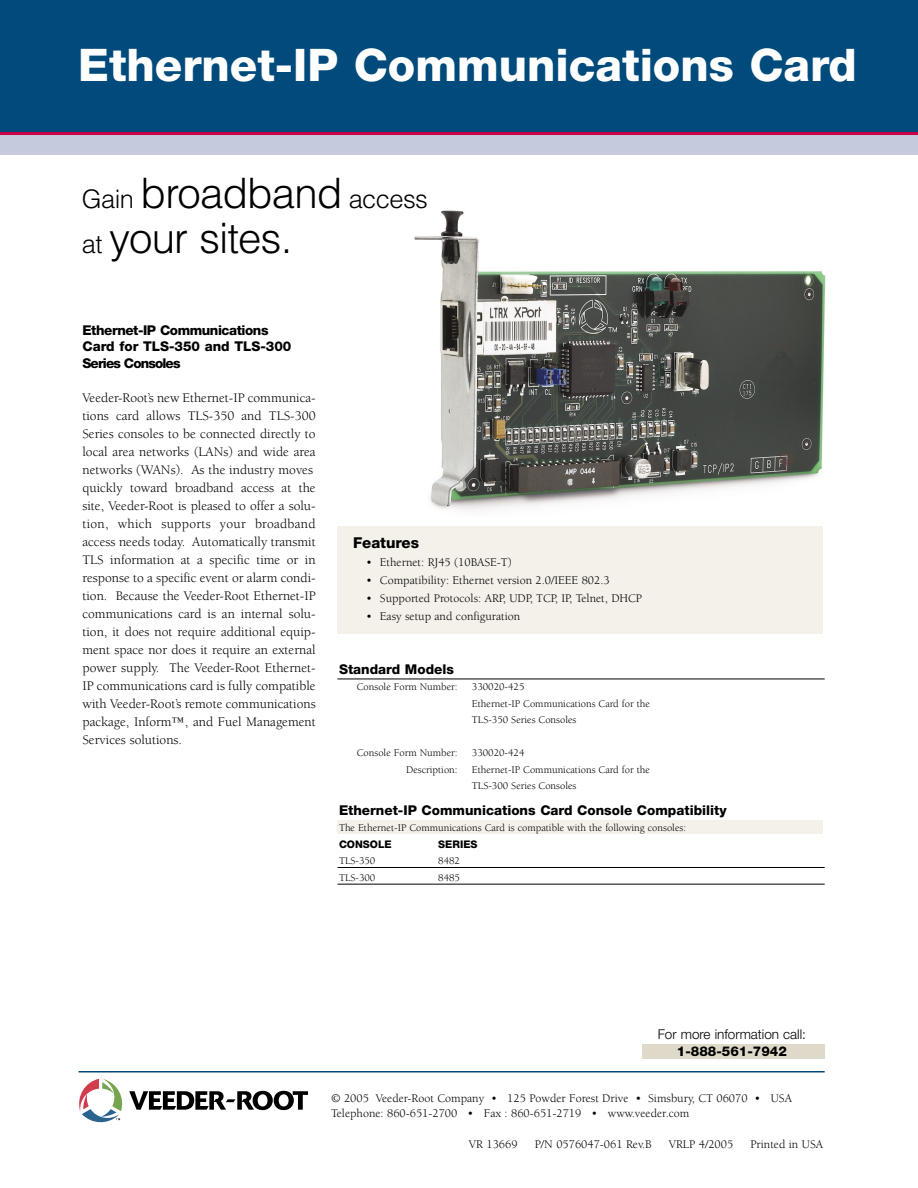
<style>
.page{position:relative;width:918px;height:1188px;background:#fff}
.page>*{position:absolute;margin:0;border:0;box-sizing:border-box;transform-origin:0 0}
.t1{font:800 45px "Helvetica Neue";color:#fff}
.t2{font:300 42px "Helvetica";letter-spacing:-.02em;color:#000}
.t3{font:300 25.5px "Helvetica";letter-spacing:-.02em;color:#000}
.t4{font:800 15px "Helvetica Neue";color:#000}
.t5{font:13.5px/18px "Berkeley";color:#000}
.t6{font:800 13.5px "Helvetica Neue";color:#000}
.t7{font:800 13.5px/16.5px "Helvetica Neue";letter-spacing:-.03em;color:#000}
.t8{font:300 13.5px "Helvetica Neue";color:#000}
.t9{font:12px/15px "Berkeley";color:#000}
.t10{font:10.5px/16.5px "Berkeley";color:#000}
.t11{font:800 10.5px "Helvetica Neue";color:#000}
.s1{font-size:42px}
.s2{font-size:25.5px}
</style>
<div class="page">
<div style="left:338px;top:820px;width:486px;height:14px;background:#f4f0ea"></div>
<img style="left:414px;top:210px;width:412px;height:300px">
<div style="left:338px;top:526px;width:486px;height:108px;background:#f4f0ea"></div>
<div style="left:0;top:124px;width:918px;height:31px;background:#c5cadc"></div>
<div style="left:0;top:0;width:918px;height:134px;background:#004a7c"></div>
<hr style="left:0;top:132px;width:918px;height:3px;background:#c04">
<hr style="left:78px;top:1071px;width:747px;height:1px;background:#004a7c">
<svg style="left:79px;top:1079px;width:229px;height:43px"></svg>
<hr style="left:338px;top:679px;width:487px;height:1px;background:#000">
<hr style="left:338px;top:867px;width:487px;height:1px;background:#000">
<hr style="left:338px;top:884px;width:487px;height:1px;background:#000">
<div style="left:642px;top:1044px;width:183px;height:15px;background:#ded9c8"></div>
<h1 class="t1" style="left:78px;top:49px;width:780px">Ethernet-IP Communications Card</h1>
<h3 class="t3" style="left:82px;top:190px;width:348px">Gain <span class="s1">broadband</span> access</h3>
<h2 class="t2" style="left:82px;top:223px;width:212px"><span class="s2">at</span> your sites.</h2>
<p class="t7" style="left:82px;top:323px;width:210px">Ethernet-IP Communications<br>Card for TLS-350 and TLS-300<br>Series Consoles</p>
<p class="t5" style="left:82px;top:390px;width:235px">Veeder-Root’s new Ethernet-IP communica&shy;tions card allows TLS-350 and TLS-300<br>Series consoles to be connected directly to local area networks (LANs) and wide area networks (WANs). As the industry moves quickly toward broadband access at the site, Veeder-Root is pleased to offer a solu&shy;tion, which supports your broadband access needs today. Automatically transmit TLS information at a specific time or in response to a specific event or alarm condi&shy;tion. Because the Veeder-Root Ethernet-IP communications card is an internal solu&shy;tion, it does not require additional equip&shy;ment space nor does it require an external power supply. The Veeder-Root Ethernet-IP communications card is fully compatible with Veeder-Root’s remote communications package, Inform™, and Fuel Management Services solutions.</p>
<p class="t4" style="left:353px;top:537px;width:68px">Features</p>
<p class="t9" style="left:366px;top:556px;width:147px">• Ethernet: RJ45 (10BASE-T)</p>
<p class="t9" style="left:366px;top:574px;width:245px">• Compatibility: Ethernet version 2.0/IEEE 802.3</p>
<p class="t9" style="left:366px;top:592px;width:278px">• Supported Protocols: ARP, UDP, TCP, IP, Telnet, DHCP</p>
<p class="t9" style="left:366px;top:610px;width:156px">• Easy setup and configuration</p>
<p class="t6" style="left:339px;top:664px;width:116px">Standard Models</p>
<p class="t10" style="left:357px;top:680px;width:102px">Console Form Number:</p>
<p class="t10" style="left:472px;top:680px;width:180px">330020-425<br>Ethernet-IP Communications Card for the<br>TLS-350 Series Consoles</p>
<p class="t10" style="left:357px;top:746px;width:102px">Console Form Number:</p>
<p class="t10" style="left:472px;top:746px;width:54px">330020-424</p>
<p class="t10" style="left:406px;top:762px;width:53px">Description:</p>
<p class="t10" style="left:472px;top:762px;width:180px">Ethernet-IP Communications Card for the<br>TLS-300 Series Consoles</p>
<p class="t6" style="left:339px;top:805px;width:389px">Ethernet-IP Communications Card Console Compatibility</p>
<p class="t10" style="left:339px;top:821px;width:349px">The Ethernet-IP Communications Card is compatible with the following consoles:</p>
<p class="t11" style="left:339px;top:840px;width:54px">CONSOLE</p>
<p class="t11" style="left:438px;top:840px;width:41px">SERIES</p>
<p class="t10" style="left:339px;top:854px;width:38px">TLS-350</p>
<p class="t10" style="left:438px;top:854px;width:23px">8482</p>
<p class="t10" style="left:339px;top:870px;width:38px">TLS-300</p>
<p class="t10" style="left:438px;top:870px;width:23px">8485</p>
<p class="t8" style="left:658px;top:1029px;width:150px">For more information call:</p>
<p class="t6" style="left:677px;top:1046px;width:112px">1-888-561-7942</p>
<p class="t9" style="left:331px;top:1092px;width:462px">© 2005 Veeder-Root Company • 125 Powder Forest Drive • Simsbury, CT 06070 • USA<br>Telephone: 860-651-2700 • Fax : 860-651-2719 • www.veeder.com</p>
<p class="t9" style="left:469px;top:1138px;width:50px">VR 13669</p>
<p class="t9" style="left:535px;top:1138px;width:118px">P/N 0576047-061 Rev.B</p>
<p class="t9" style="left:669px;top:1138px;width:66px">VRLP 4/2005</p>
<p class="t9" style="left:750px;top:1138px;width:74px">Printed in USA</p>
</div>
